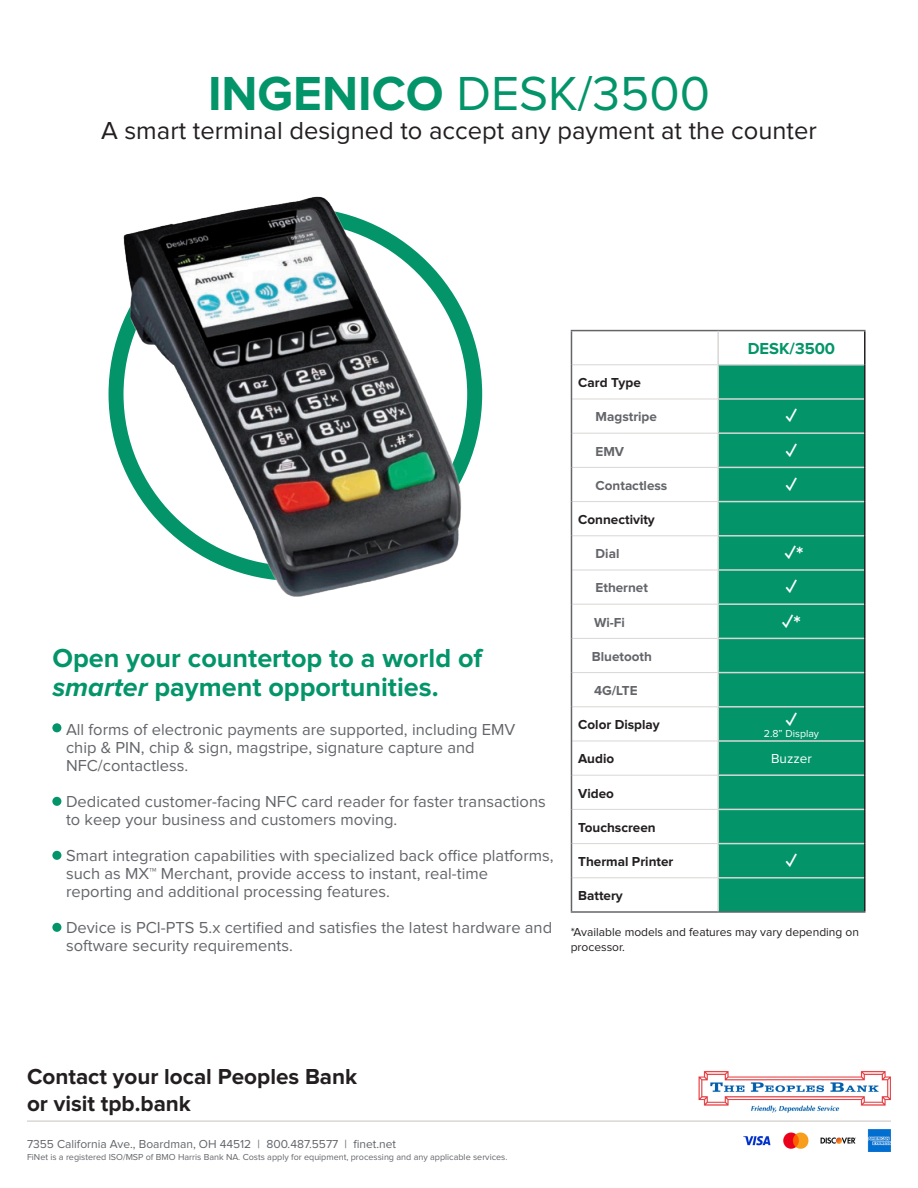
<style>
.page{position:relative;width:918px;height:1188px;background:#fff}
.page>*{position:absolute;margin:0;border:0;box-sizing:border-box;transform-origin:0 0}
.t1{font:49.5px "Proxima Nova";color:#039569}
.t2{font:700 27px/28.5px "Proxima Nova";color:#039569}
.t3{font:25.5px "Proxima Nova";color:#231f20}
.t4{font:700 22.5px/27px "Proxima Nova";color:#231f20}
.t5{font:700 21px "Proxima Nova";color:#fff}
.t6{font:16.5px/18px "Proxima Nova";color:#63656a}
.t7{font:700 16.5px "Proxima Nova";color:#039569}
.t8{font:700 13.5px "Proxima Nova";color:#231f20}
.t9{font:700 13.5px "Proxima Nova";color:#63656a}
.t10{font:13.5px "Proxima Nova";color:#fff}
.t11{font:12px "Proxima Nova";color:#63656a}
.t12{font:12px/14.4px "Proxima Nova";color:#231f20}
.t13{font:10.5px "Proxima Nova";color:#fff}
.t14{font:9px "Proxima Nova";color:#63656a}
.s1{font-weight:700}
.s2{font-style:italic}
</style>
<div class="page">
<img style="left:744px;top:1129px;width:147px;height:23px">
<hr style="left:27px;top:1120px;width:864px;height:2px;background:#d9d7d5">
<img style="left:698px;top:1071px;width:193px;height:41px">
<img style="left:108px;top:196px;width:375px;height:401px">
<div style="left:719px;top:366px;width:145px;height:545px;background:#039569"></div>
<hr style="left:572px;top:364px;width:145px;height:1px;background:#d9d7d5">
<hr style="left:572px;top:399px;width:145px;height:1px;background:#d9d7d5">
<hr style="left:572px;top:433px;width:145px;height:1px;background:#d9d7d5">
<hr style="left:572px;top:467px;width:145px;height:1px;background:#d9d7d5">
<hr style="left:572px;top:501px;width:145px;height:1px;background:#d9d7d5">
<hr style="left:572px;top:535px;width:145px;height:1px;background:#d9d7d5">
<hr style="left:572px;top:570px;width:145px;height:1px;background:#d9d7d5">
<hr style="left:572px;top:604px;width:145px;height:1px;background:#d9d7d5">
<hr style="left:572px;top:638px;width:145px;height:1px;background:#d9d7d5">
<hr style="left:572px;top:672px;width:145px;height:1px;background:#d9d7d5">
<hr style="left:572px;top:706px;width:145px;height:1px;background:#d9d7d5">
<hr style="left:572px;top:741px;width:145px;height:1px;background:#d9d7d5">
<hr style="left:572px;top:775px;width:145px;height:1px;background:#d9d7d5">
<hr style="left:572px;top:809px;width:145px;height:1px;background:#d9d7d5">
<hr style="left:572px;top:843px;width:145px;height:1px;background:#d9d7d5">
<hr style="left:572px;top:877px;width:145px;height:1px;background:#d9d7d5">
<hr style="left:571px;top:330px;width:147px;height:1px;background:#63656a">
<hr style="left:571px;top:331px;width:1px;height:34px;background:#63656a">
<hr style="left:571px;top:365px;width:1px;height:34px;background:#63656a">
<hr style="left:571px;top:399px;width:1px;height:34px;background:#63656a">
<hr style="left:571px;top:433px;width:1px;height:34px;background:#63656a">
<hr style="left:571px;top:467px;width:1px;height:35px;background:#63656a">
<hr style="left:571px;top:502px;width:1px;height:34px;background:#63656a">
<hr style="left:571px;top:536px;width:1px;height:34px;background:#63656a">
<hr style="left:571px;top:570px;width:1px;height:34px;background:#63656a">
<hr style="left:571px;top:604px;width:1px;height:34px;background:#63656a">
<hr style="left:571px;top:638px;width:1px;height:35px;background:#63656a">
<hr style="left:571px;top:673px;width:1px;height:34px;background:#63656a">
<hr style="left:571px;top:707px;width:1px;height:34px;background:#63656a">
<hr style="left:571px;top:741px;width:1px;height:34px;background:#63656a">
<hr style="left:571px;top:775px;width:1px;height:34px;background:#63656a">
<hr style="left:571px;top:809px;width:1px;height:35px;background:#63656a">
<hr style="left:571px;top:844px;width:1px;height:34px;background:#63656a">
<hr style="left:571px;top:878px;width:1px;height:33px;background:#63656a">
<hr style="left:571px;top:911px;width:147px;height:2px;background:#63656a">
<hr style="left:718px;top:330px;width:148px;height:1px;background:#63656a">
<hr style="left:718px;top:911px;width:148px;height:2px;background:#63656a">
<hr style="left:717px;top:331px;width:2px;height:33px;background:#d9d7d5">
<hr style="left:717px;top:364px;width:147px;height:2px;background:#d9d7d5">
<hr style="left:717px;top:366px;width:2px;height:32px;background:#d9d7d5">
<hr style="left:717px;top:398px;width:147px;height:2px;background:#d9d7d5">
<hr style="left:717px;top:400px;width:2px;height:32px;background:#d9d7d5">
<hr style="left:717px;top:432px;width:147px;height:2px;background:#d9d7d5">
<hr style="left:717px;top:434px;width:2px;height:33px;background:#d9d7d5">
<hr style="left:717px;top:467px;width:147px;height:1px;background:#d9d7d5">
<hr style="left:717px;top:468px;width:2px;height:33px;background:#d9d7d5">
<hr style="left:717px;top:501px;width:147px;height:1px;background:#d9d7d5">
<hr style="left:717px;top:502px;width:2px;height:33px;background:#d9d7d5">
<hr style="left:717px;top:535px;width:147px;height:2px;background:#d9d7d5">
<hr style="left:717px;top:537px;width:2px;height:32px;background:#d9d7d5">
<hr style="left:717px;top:569px;width:147px;height:2px;background:#d9d7d5">
<hr style="left:717px;top:571px;width:2px;height:32px;background:#d9d7d5">
<hr style="left:717px;top:603px;width:147px;height:2px;background:#d9d7d5">
<hr style="left:717px;top:605px;width:2px;height:33px;background:#d9d7d5">
<hr style="left:717px;top:638px;width:147px;height:1px;background:#d9d7d5">
<hr style="left:717px;top:639px;width:2px;height:33px;background:#d9d7d5">
<hr style="left:717px;top:672px;width:147px;height:1px;background:#d9d7d5">
<hr style="left:717px;top:673px;width:2px;height:33px;background:#d9d7d5">
<hr style="left:717px;top:706px;width:147px;height:2px;background:#d9d7d5">
<hr style="left:717px;top:708px;width:2px;height:32px;background:#d9d7d5">
<hr style="left:717px;top:740px;width:147px;height:2px;background:#d9d7d5">
<hr style="left:717px;top:742px;width:2px;height:32px;background:#d9d7d5">
<hr style="left:717px;top:774px;width:147px;height:2px;background:#d9d7d5">
<hr style="left:717px;top:776px;width:2px;height:33px;background:#d9d7d5">
<hr style="left:717px;top:809px;width:147px;height:1px;background:#d9d7d5">
<hr style="left:717px;top:810px;width:2px;height:33px;background:#d9d7d5">
<hr style="left:717px;top:843px;width:147px;height:1px;background:#d9d7d5">
<hr style="left:717px;top:844px;width:2px;height:33px;background:#d9d7d5">
<hr style="left:717px;top:877px;width:147px;height:2px;background:#d9d7d5">
<hr style="left:717px;top:879px;width:2px;height:32px;background:#d9d7d5">
<hr style="left:864px;top:331px;width:2px;height:34px;background:#231f20">
<hr style="left:864px;top:365px;width:2px;height:34px;background:#231f20">
<hr style="left:864px;top:399px;width:2px;height:34px;background:#231f20">
<hr style="left:864px;top:433px;width:2px;height:34px;background:#231f20">
<hr style="left:864px;top:467px;width:2px;height:35px;background:#231f20">
<hr style="left:864px;top:502px;width:2px;height:34px;background:#231f20">
<hr style="left:864px;top:536px;width:2px;height:34px;background:#231f20">
<hr style="left:864px;top:570px;width:2px;height:34px;background:#231f20">
<hr style="left:864px;top:604px;width:2px;height:34px;background:#231f20">
<hr style="left:864px;top:638px;width:2px;height:35px;background:#231f20">
<hr style="left:864px;top:673px;width:2px;height:34px;background:#231f20">
<hr style="left:864px;top:707px;width:2px;height:34px;background:#231f20">
<hr style="left:864px;top:741px;width:2px;height:34px;background:#231f20">
<hr style="left:864px;top:775px;width:2px;height:34px;background:#231f20">
<hr style="left:864px;top:809px;width:2px;height:35px;background:#231f20">
<hr style="left:864px;top:844px;width:2px;height:34px;background:#231f20">
<hr style="left:864px;top:878px;width:2px;height:33px;background:#231f20">
<div style="left:52px;top:723px;width:9px;height:9px;background:#039569;border-radius:50%"></div>
<div style="left:52px;top:923px;width:9px;height:9px;background:#039569;border-radius:50%"></div>
<div style="left:52px;top:797px;width:9px;height:9px;background:#039569;border-radius:50%"></div>
<div style="left:52px;top:851px;width:9px;height:9px;background:#039569;border-radius:50%"></div>
<p class="t1" style="left:208px;top:71px;width:503px"><span class="s1">INGENICO</span> DESK/3500</p>
<p class="t3" style="left:101px;top:119px;width:717px">A smart terminal designed to accept any payment at the counter</p>
<p class="t7" style="left:748px;top:341px;width:89px">DESK/3500</p>
<p class="t8" style="left:578px;top:377px;width:64px">Card Type</p>
<p class="t9" style="left:596px;top:411px;width:63px">Magstripe</p>
<p class="t5" style="left:786px;top:408px;width:13px">✓</p>
<p class="t9" style="left:596px;top:445px;width:30px">EMV</p>
<p class="t5" style="left:786px;top:442px;width:13px">✓</p>
<p class="t9" style="left:596px;top:479px;width:73px">Contactless</p>
<p class="t5" style="left:786px;top:476px;width:13px">✓</p>
<p class="t8" style="left:578px;top:513px;width:78px">Connectivity</p>
<p class="t9" style="left:596px;top:548px;width:25px">Dial</p>
<p class="t5" style="left:785px;top:545px;width:20px">✓*</p>
<p class="t9" style="left:596px;top:582px;width:54px">Ethernet</p>
<p class="t5" style="left:786px;top:579px;width:13px">✓</p>
<p class="t9" style="left:594px;top:616px;width:32px">Wi-Fi</p>
<p class="t5" style="left:782px;top:613px;width:20px">✓*</p>
<p class="t9" style="left:592px;top:650px;width:62px">Bluetooth</p>
<p class="t9" style="left:594px;top:684px;width:45px">4G/LTE</p>
<p class="t8" style="left:578px;top:719px;width:83px">Color Display</p>
<p class="t2" style="left:52px;top:645px;width:432px">Open your countertop to a world of <span class="s2">smarter</span> payment opportunities.</p>
<p class="t6" style="left:66px;top:721px;width:451px">All forms of electronic payments are supported, including EMV</p>
<p class="t6" style="left:66px;top:739px;width:410px">chip &amp; PIN, chip &amp; sign, magstripe, signature capture and</p>
<p class="t6" style="left:66px;top:757px;width:124px">NFC/contactless.</p>
<p class="t6" style="left:66px;top:793px;width:481px">Dedicated customer-facing NFC card reader for faster transactions to keep your business and customers moving.</p>
<p class="t6" style="left:66px;top:847px;width:489px">Smart integration capabilities with specialized back office platforms, such as MX™ Merchant, provide access to instant, real-time reporting and additional processing features.</p>
<p class="t6" style="left:66px;top:919px;width:488px">Device is PCI-PTS 5.x certified and satisfies the latest hardware and software security requirements.</p>
<p class="t12" style="left:571px;top:926px;width:290px">*Available models and features may vary depending on processor.</p>
<p class="t5" style="left:786px;top:711px;width:13px">✓</p>
<p class="t13" style="left:764px;top:728px;width:57px">2.8” Display</p>
<p class="t8" style="left:578px;top:753px;width:37px">Audio</p>
<p class="t10" style="left:771px;top:753px;width:42px">Buzzer</p>
<p class="t8" style="left:578px;top:787px;width:37px">Video</p>
<p class="t8" style="left:578px;top:821px;width:79px">Touchscreen</p>
<p class="t8" style="left:578px;top:855px;width:97px">Thermal Printer</p>
<p class="t5" style="left:786px;top:852px;width:13px">✓</p>
<p class="t8" style="left:578px;top:890px;width:46px">Battery</p>
<h3 class="t4" style="left:27px;top:1064px;width:332px">Contact your local Peoples Bank or visit tpb.bank</h3>
<p class="t11" style="left:27px;top:1139px;width:371px">7355 California Ave., Boardman, OH 44512 | 800.487.5577 | finet.net</p>
<p class="t14" style="left:27px;top:1153px;width:482px">FiNet is a registered ISO/MSP of BMO Harris Bank NA. Costs apply for equipment, processing and any applicable services.</p>
</div>
